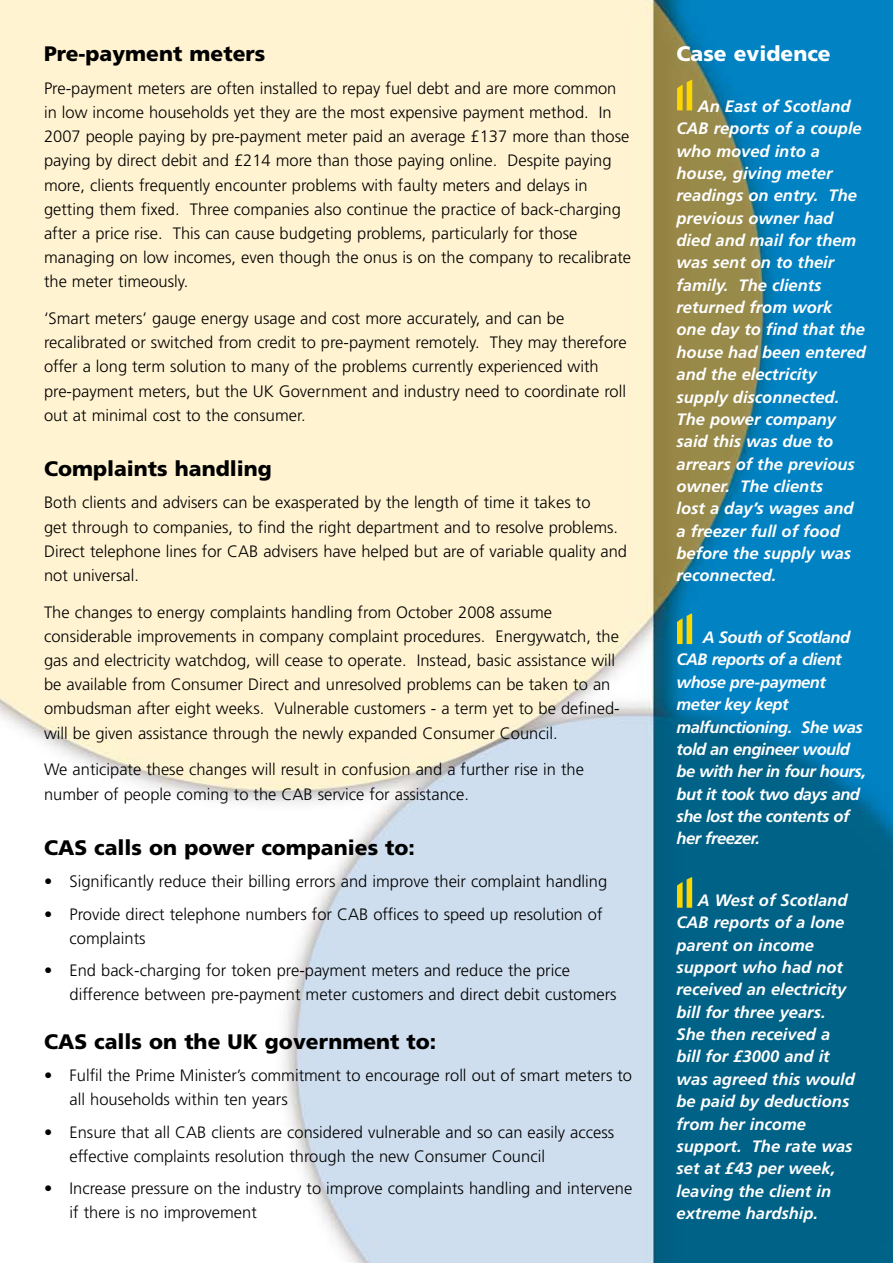
<style>
.page{position:relative;width:893px;height:1263px;background:#fff}
.page>*{position:absolute;margin:0;border:0;box-sizing:border-box;transform-origin:0 0}
.t1{font:900 21px "Frutiger";color:#000}
.t2{font:900 21px "Frutiger";color:#fff}
.t3{font:300 16.5px/24.2px "Frutiger";color:#000}
.t4{font:italic 700 16.5px/22.4px "Frutiger";color:#fff}
.t5{font:italic 700 16.5px/22.4px "Frutiger";letter-spacing:-.03em;color:#fff}
</style>
<div class="page">
<img style="left:0;top:0;width:893px;height:1263px">
<svg style="left:677px;top:80px;width:15px;height:30px"></svg>
<svg style="left:677px;top:613px;width:15px;height:31px"></svg>
<svg style="left:677px;top:877px;width:15px;height:31px"></svg>
<p class="t1" style="left:44px;top:41px;width:223px">Pre-payment meters</p>
<p class="t3" style="left:44px;top:76px;width:589px">Pre-payment meters are often installed to repay fuel debt and are more common in low income households yet they are the most expensive payment method. In 2007 people paying by pre-payment meter paid an average £137 more than those paying by direct debit and £214 more than those paying online. Despite paying more, clients frequently encounter problems with faulty meters and delays in getting them fixed. Three companies also continue the practice of back-charging after a price rise. This can cause budgeting problems, particularly for those managing on low incomes, even though the onus is on the company to recalibrate the meter timeously.</p>
<p class="t3" style="left:44px;top:306px;width:584px">‘Smart meters’ gauge energy usage and cost more accurately, and can be recalibrated or switched from credit to pre-payment remotely. They may therefore offer a long term solution to many of the problems currently experienced with pre-payment meters, but the UK Government and industry need to coordinate roll out at minimal cost to the consumer.</p>
<p class="t1" style="left:44px;top:456px;width:229px">Complaints handling</p>
<p class="t3" style="left:44px;top:491px;width:584px">Both clients and advisers can be exasperated by the length of time it takes to<br>get through to companies, to find the right department and to resolve problems.<br>Direct telephone lines for CAB advisers have helped but are of variable quality and not universal.</p>
<p class="t3" style="left:44px;top:600px;width:577px">The changes to energy complaints handling from October 2008 assume considerable improvements in company complaint procedures. Energywatch, the gas and electricity watchdog, will cease to operate. Instead, basic assistance will be available from Consumer Direct and unresolved problems can be taken to an ombudsman after eight weeks. Vulnerable customers - a term yet to be defined&shy;will be given assistance through the newly expanded Consumer Council.</p>
<p class="t3" style="left:44px;top:758px;width:541px">We anticipate these changes will result in confusion and a further rise in the number of people coming to the CAB service for assistance.</p>
<p class="t1" style="left:44px;top:835px;width:372px">CAS calls on power companies to:</p>
<p class="t3" style="left:44px;top:869px;width:565px">• Significantly reduce their billing errors and improve their complaint handling</p>
<p class="t3" style="left:70px;top:902px;width:534px;text-indent:-26px">• Provide direct telephone numbers for CAB offices to speed up resolution of complaints</p>
<p class="t3" style="left:70px;top:958px;width:548px;text-indent:-26px">• End back-charging for token pre-payment meters and reduce the price difference between pre-payment meter customers and direct debit customers</p>
<p class="t1" style="left:44px;top:1029px;width:394px">CAS calls on the UK government to:</p>
<p class="t3" style="left:70px;top:1063px;width:564px;text-indent:-26px">• Fulfil the Prime Minister’s commitment to encourage roll out of smart meters to all households within ten years</p>
<p class="t3" style="left:70px;top:1120px;width:546px;text-indent:-26px">• Ensure that all CAB clients are considered vulnerable and so can easily access effective complaints resolution through the new Consumer Council</p>
<p class="t3" style="left:70px;top:1176px;width:564px;text-indent:-26px">• Increase pressure on the industry to improve complaints handling and intervene if there is no improvement</p>
<p class="t2" style="left:676px;top:41px;width:156px">Case evidence</p>
<p class="t4" style="left:676px;top:95px;width:191px;text-indent:21px">An East of Scotland<br>CAB reports of a couple who moved into a house, giving meter readings on entry. The previous owner had died and mail for them was sent on to their family. The clients returned from work<br>one day to find that the house had been entered and the electricity supply disconnected.<br>The power company said this was due to arrears of the previous owner. The clients<br>lost a day’s wages and a freezer full of food before the supply was reconnected.</p>
<p class="t5" style="left:676px;top:626px;width:191px;text-indent:26px">A South of Scotland<br>CAB reports of a client whose pre-payment meter key kept malfunctioning. She was told an engineer would be with her in four hours, but it took two days and she lost the contents of her freezer.</p>
<p class="t4" style="left:676px;top:889px;width:180px;text-indent:21px">A West of Scotland<br>CAB reports of a lone parent on income support who had not received an electricity bill for three years.<br>She then received a bill for £3000 and it was agreed this would be paid by deductions from her income support. The rate was set at £43 per week, leaving the client in extreme hardship.</p>
</div>
